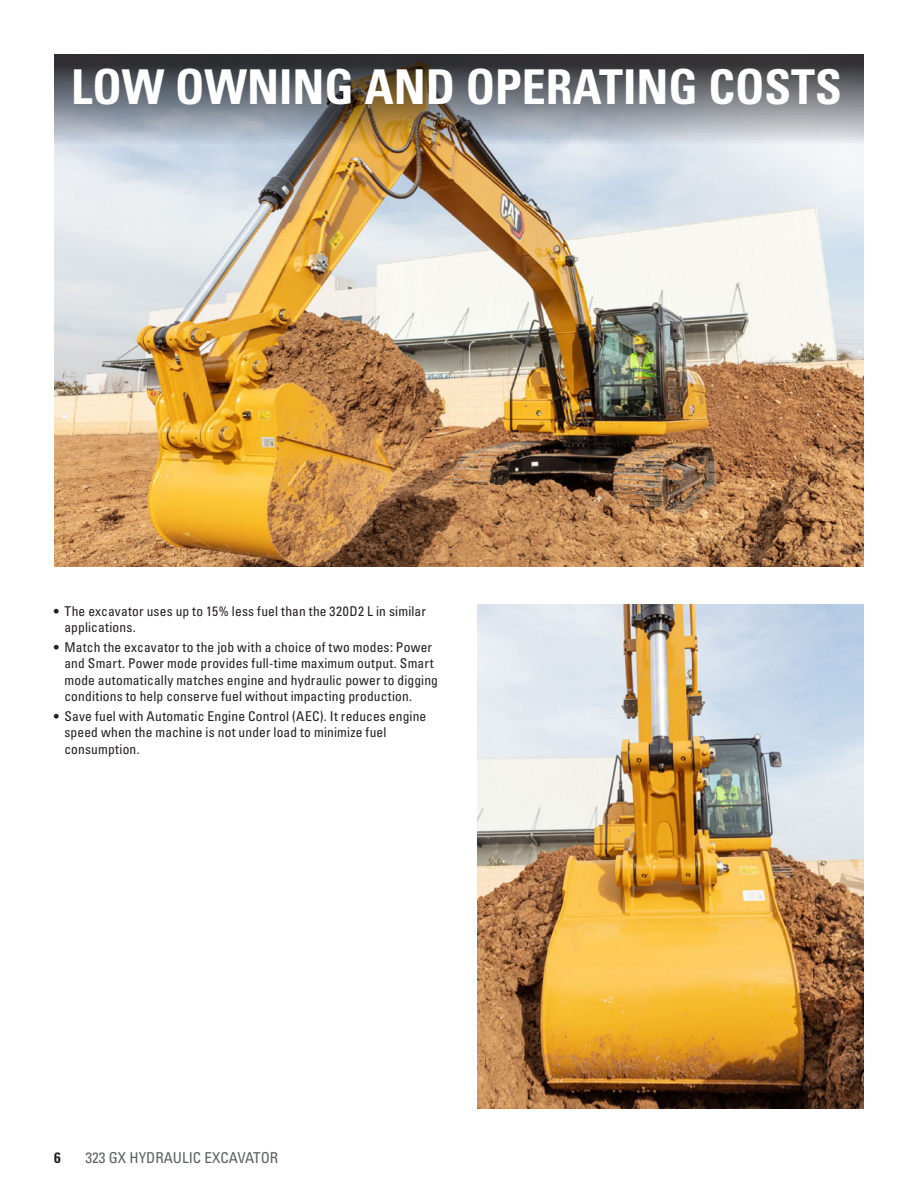
<style>
.page{position:relative;width:918px;height:1188px;background:#fff}
.page>*{position:absolute;margin:0;border:0;box-sizing:border-box;transform-origin:0 0}
.t1{font:48px "Univers LTCYR 67 Bold Cond";color:#fff}
.t2{font:condensed 15px "Univers LTCYR 57";color:#5d6163}
.t3{font:15px "Univers LTCYR 67 Bold Cond";color:#231f20}
.t4{font:condensed 13.5px/16.5px "Univers LTCYR 57";letter-spacing:.015em;color:#231f20}
</style>
<div class="page">
<img style="left:54px;top:284px;width:810px;height:283px">
<img style="left:54px;top:54px;width:810px;height:230px">
<img style="left:477px;top:605px;width:387px;height:504px">
<h1 class="t1" style="left:71px;top:58px;width:772px">LOW OWNING AND OPERATING COSTS</h1>
<p class="t4" style="left:65px;top:602px;width:363px;text-indent:-11px">• The excavator uses up to 15% less fuel than the 320D2 L in similar applications.</p>
<p class="t4" style="left:65px;top:638px;width:375px;text-indent:-11px">• Match the excavator to the job with a choice of two modes: Power and Smart. Power mode provides full-time maximum output. Smart mode automatically matches engine and hydraulic power to digging conditions to help conserve fuel without impacting production.</p>
<p class="t4" style="left:65px;top:707px;width:363px;text-indent:-11px">• Save fuel with Automatic Engine Control (AEC). It reduces engine speed when the machine is not under load to minimize fuel consumption.</p>
<p class="t3" style="left:54px;top:1148px;width:8px">6</p>
<p class="t2" style="left:86px;top:1148px;width:194px">323 GX HYDRAULIC EXCAVATOR</p>
</div>
